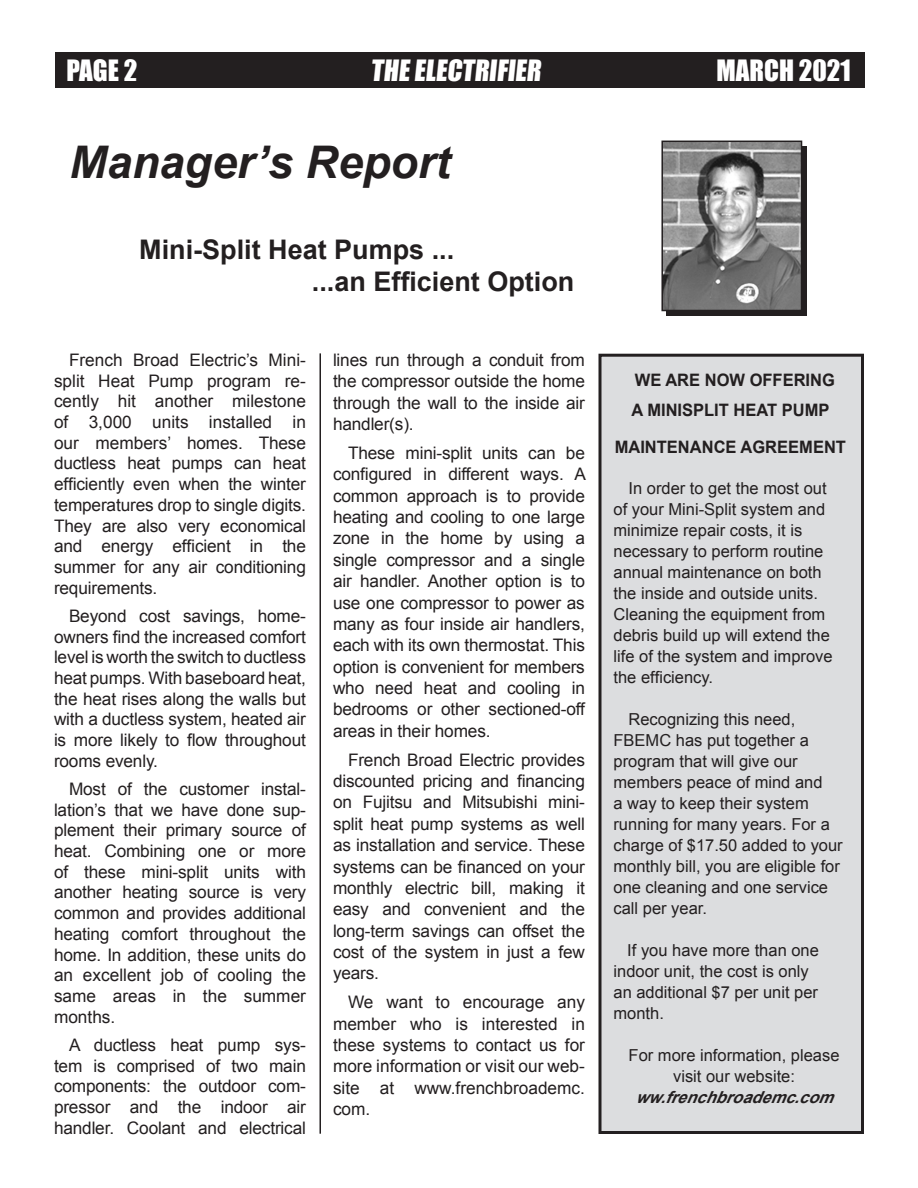
<style>
.page{position:relative;width:918px;height:1188px;background:#fff}
.page>*{position:absolute;margin:0;border:0;box-sizing:border-box;transform-origin:0 0}
.t1{font:italic 700 45px "Arial";color:#231f20}
.t2{font:700 27px/32.4px "Arial";color:#231f20}
.t3{font:27px "Impact";color:#fff}
.t4{font:17.25px/20.7px "Arial";letter-spacing:-.01em;color:#231f20;text-align:justify}
.t5{font:700 17.1px/30px "Arial";color:#231f20;scale:.96 1}
.t6{font:16.5px/21px "Arial";color:#231f20}
.t7{font:italic 700 16.5px "Arial";color:#231f20}
</style>
<div class="page">
<div style="left:600px;top:355px;width:262px;height:777px;background:#dcdddf"></div>
<div style="left:598px;top:354px;width:266px;height:780px;border:3px solid #231f20"></div>
<div style="left:666px;top:146px;width:141px;height:169px;background:#231f20"></div>
<img style="left:664px;top:144px;width:135px;height:164px">
<div style="left:661px;top:141px;width:141px;height:170px;border:2px solid #231f20"></div>
<hr style="left:320px;top:353px;width:1px;height:781px;background:#231f20">
<div style="left:55px;top:52px;width:810px;height:36px;background:#231f20"></div>
<p class="t3" style="left:66px;top:49px;width:73px">PAGE 2</p>
<p class="t3" style="left:371px;top:49px;width:176px">THE ELECTRIFIER</p>
<p class="t3" style="left:717px;top:49px;width:136px">MARCH 2021</p>
<p class="t1" style="left:70px;top:132px;width:382px">Manager’s Report</p>
<p class="t2" style="left:312px;top:234px;width:264px;text-indent:-173px">Mini-Split Heat Pumps ...<br>...an Efficient Option</p>
<p class="t4" style="left:54px;top:350px;width:253px;text-indent:15px">French Broad Electric’s Mini&shy;split Heat Pump program re&shy;cently hit another milestone of 3,000 units installed in our members’ homes. These ductless heat pumps can heat efficiently even when the winter temperatures drop to single digits.<br>They are also very economical and energy efficient in the summer for any air conditioning requirements.</p>
<p class="t4" style="left:54px;top:606px;width:253px;text-indent:15px">Beyond cost savings, home&shy;owners find the increased comfort level is worth the switch to ductless heat pumps. With baseboard heat, the heat rises along the walls but with a ductless system, heated air is more likely to flow throughout rooms evenly.</p>
<p class="t4" style="left:54px;top:779px;width:254px;text-indent:15px">Most of the customer instal&shy;lation’s that we have done sup&shy;plement their primary source of heat. Combining one or more of these mini-split units with another heating source is very common and provides additional heating comfort throughout the home. In addition, these units do an excellent job of cooling the same areas in the summer months.</p>
<p class="t4" style="left:54px;top:1035px;width:253px;text-indent:15px">A ductless heat pump sys&shy;tem is comprised of two main components: the outdoor com&shy;pressor and the indoor air handler. Coolant and electrical</p>
<p class="t4" style="left:333px;top:349px;width:253px;line-height:21.3px">lines run through a conduit from the compressor outside the home through the wall to the inside air handler(s).</p>
<p class="t4" style="left:333px;top:442px;width:254px;line-height:21.3px;text-indent:15px">These mini-split units can be configured in different ways. A common approach is to provide heating and cooling to one large zone in the home by using a single compressor and a single air handler. Another option is to use one compressor to power as many as four inside air handlers, each with its own thermostat. This option is convenient for members who need heat and cooling in bedrooms or other sectioned-off areas in their homes.</p>
<p class="t4" style="left:333px;top:749px;width:254px;line-height:21.5px;text-indent:15px">French Broad Electric provides discounted pricing and financing on Fujitsu and Mitsubishi mini&shy;split heat pump systems as well as installation and service. These systems can be financed on your monthly electric bill, making it easy and convenient and the long-term savings can offset the cost of the system in just a few years.</p>
<p class="t4" style="left:333px;top:992px;width:254px;line-height:21.5px;text-indent:15px">We want to encourage any member who is interested in these systems to contact us for more information or visit our web&shy;site at www.frenchbroademc. com.</p>
<p class="t5" style="left:631px;top:365px;width:213px">WE ARE NOW OFFERING<br>A MINISPLIT HEAT PUMP</p>
<p class="t5" style="left:615px;top:433px;width:242px">MAINTENANCE AGREEMENT</p>
<p class="t6" style="left:614px;top:478px;width:221px;text-indent:15px">In order to get the most out of your Mini-Split system and minimize repair costs, it is necessary to perform routine annual maintenance on both the inside and outside units.<br>Cleaning the equipment from debris build up will extend the life of the system and improve the efficiency.</p>
<p class="t6" style="left:614px;top:709px;width:231px;text-indent:15px">Recognizing this need,<br>FBEMC has put together a program that will give our members peace of mind and<br>a way to keep their system running for many years. For a charge of $17.50 added to your monthly bill, you are eligible for one cleaning and one service call per year.</p>
<p class="t6" style="left:614px;top:940px;width:207px;text-indent:14px">If you have more than one indoor unit, the cost is only an additional $7 per unit per month.</p>
<p class="t6" style="left:629px;top:1045px;width:212px;text-align:center">For more information, please visit our website:</p>
<p class="t7" style="left:635px;top:1086px;width:209px">ww.frenchbroademc.com</p>
</div>
